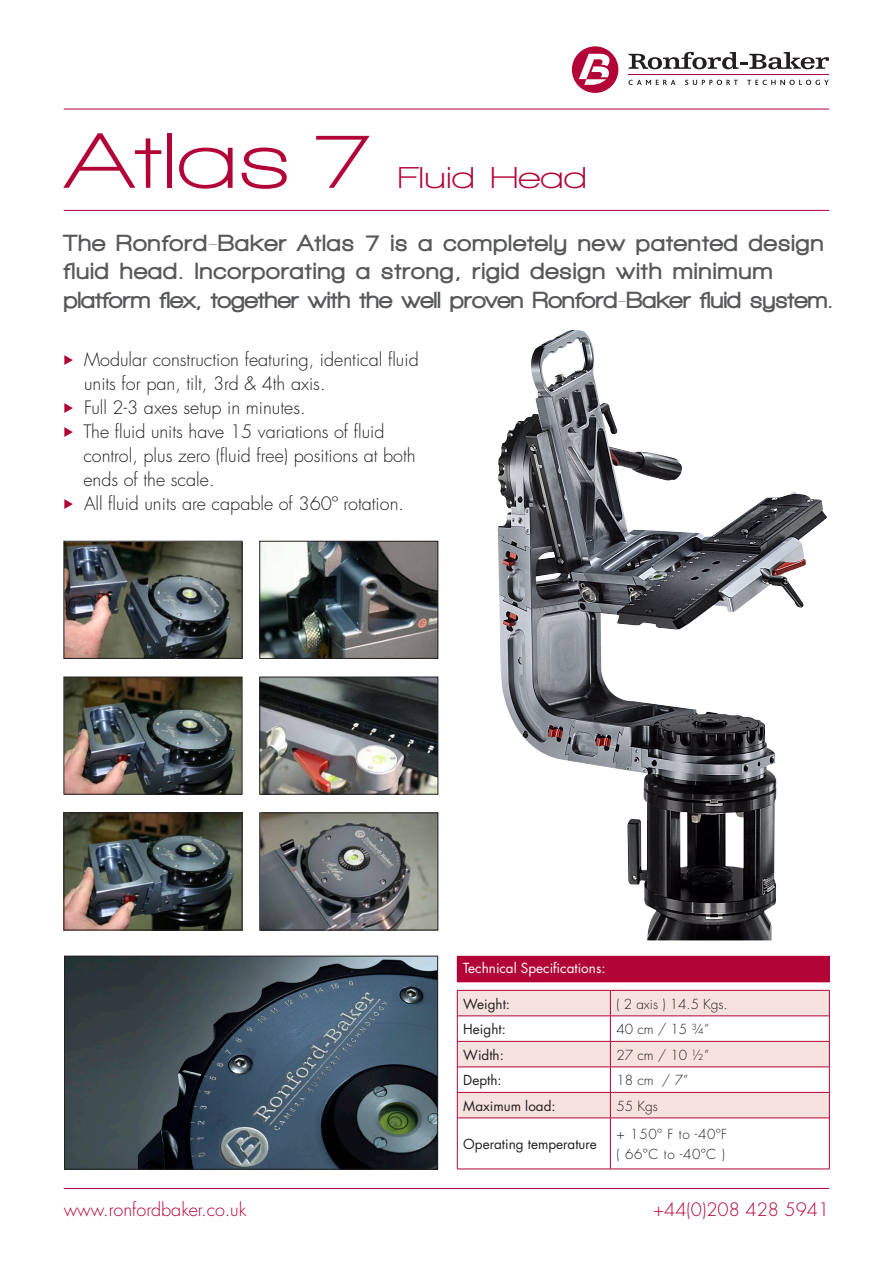
<style>
.page{position:relative;width:893px;height:1263px;background:#fff}
.page>*{position:absolute;margin:0;border:0;box-sizing:border-box;transform-origin:0 0}
.t1{font:700 80.4px "Walkway Expand";color:#b30437}
.t2{font:700 30.9px "Walkway Expand";color:#b30437}
.t3{font:900 24px/28.5px "Walkway";letter-spacing:.06em;color:#57585a}
.t4{font:300 18px/24px "Futura LT Pro";color:#231f20}
.t5{font:300 18px "Futura LT Pro";color:#b30437}
.t6{font:13.5px "Futura LT Pro";color:#231f20}
.t7{font:300 13.5px "Futura LT Pro";color:#231f20}
.t8{font:300 13.5px/19.5px "Futura LT Pro";letter-spacing:.05em;color:#231f20}
.t9{font:13.5px "Futura LT Pro";color:#fff}
</style>
<div class="page">
<div style="left:457px;top:956px;width:372px;height:26px;background:#b30437"></div>
<div style="left:458px;top:991px;width:371px;height:24px;background:#f6e2df"></div>
<svg style="left:458px;top:1016px;width:371px;height:153px"></svg>
<svg style="left:829px;top:956px;width:1px;height:25px"></svg>
<hr style="left:610px;top:981px;width:220px;height:1px;background:#b30437">
<hr style="left:457px;top:990px;width:153px;height:1px;background:#b30437">
<hr style="left:610px;top:990px;width:220px;height:1px;background:#b30437">
<hr style="left:457px;top:1015px;width:153px;height:1px;background:#b30437">
<hr style="left:610px;top:1015px;width:220px;height:1px;background:#b30437">
<hr style="left:457px;top:1041px;width:153px;height:1px;background:#b30437">
<hr style="left:610px;top:1041px;width:220px;height:1px;background:#b30437">
<hr style="left:457px;top:1067px;width:153px;height:1px;background:#b30437">
<hr style="left:610px;top:1067px;width:220px;height:1px;background:#b30437">
<hr style="left:457px;top:1092px;width:153px;height:1px;background:#b30437">
<svg style="left:457px;top:990px;width:1px;height:128px"></svg>
<hr style="left:610px;top:1092px;width:220px;height:1px;background:#b30437">
<svg style="left:610px;top:990px;width:1px;height:128px"></svg>
<svg style="left:829px;top:990px;width:1px;height:128px"></svg>
<hr style="left:457px;top:1118px;width:153px;height:1px;background:#b30437">
<hr style="left:457px;top:1118px;width:1px;height:51px;background:#b30437">
<hr style="left:610px;top:1118px;width:220px;height:1px;background:#b30437">
<hr style="left:610px;top:1118px;width:1px;height:51px;background:#b30437">
<hr style="left:829px;top:1118px;width:1px;height:51px;background:#b30437">
<hr style="left:457px;top:1169px;width:153px;height:1px;background:#b30437">
<hr style="left:610px;top:1169px;width:220px;height:1px;background:#b30437">
<img style="left:497px;top:331px;width:330px;height:609px">
<img style="left:66px;top:958px;width:370px;height:209px">
<div style="left:64px;top:956px;width:374px;height:213px;border:1px solid #231f20"></div>
<img style="left:66px;top:815px;width:174px;height:113px">
<div style="left:64px;top:813px;width:178px;height:117px;border:1px solid #231f20"></div>
<img style="left:66px;top:679px;width:174px;height:113px">
<div style="left:64px;top:677px;width:178px;height:117px;border:1px solid #231f20"></div>
<img style="left:66px;top:543px;width:174px;height:113px">
<div style="left:64px;top:541px;width:178px;height:117px;border:1px solid #231f20"></div>
<img style="left:262px;top:815px;width:174px;height:113px">
<div style="left:260px;top:813px;width:178px;height:117px;border:1px solid #231f20"></div>
<img style="left:262px;top:679px;width:174px;height:113px">
<div style="left:260px;top:677px;width:178px;height:117px;border:1px solid #231f20"></div>
<img style="left:262px;top:543px;width:174px;height:113px">
<div style="left:260px;top:541px;width:178px;height:117px;border:1px solid #231f20"></div>
<div style="left:572px;top:46px;width:46px;height:47px;background:#b30437;border-radius:50%"></div>
<svg style="left:628px;top:80px;width:48px;height:5px"></svg>
<svg style="left:685px;top:80px;width:53px;height:5px"></svg>
<svg style="left:747px;top:80px;width:82px;height:5px"></svg>
<svg style="left:629px;top:52px;width:200px;height:17px"></svg>
<svg style="left:579px;top:54px;width:31px;height:31px"></svg>
<hr style="left:629px;top:74px;width:200px;height:1px;background:#b30437">
<hr style="left:64px;top:210px;width:765px;height:1px;background:#b30437">
<hr style="left:64px;top:109px;width:765px;height:1px;background:#b30437">
<hr style="left:64px;top:1188px;width:765px;height:1px;background:#b30437">
<svg style="left:64px;top:355px;width:9px;height:10px"></svg>
<svg style="left:64px;top:403px;width:9px;height:10px"></svg>
<svg style="left:64px;top:427px;width:9px;height:10px"></svg>
<svg style="left:64px;top:499px;width:9px;height:10px"></svg>
<h1 class="t1" style="left:65px;top:118px;width:310px">Atlas 7</h1>
<h2 class="t2" style="left:397px;top:161px;width:191px">Fluid Head</h2>
<h3 class="t3" style="left:64px;top:228px;width:771px">The Ronford-Baker Atlas 7 is a completely new patented design fluid head. Incorporating a strong, rigid design with minimum platform flex, together with the well proven Ronford-Baker fluid system.</h3>
<p class="t4" style="left:83px;top:348px;width:337px">Modular construction featuring, identical fluid units for pan, tilt, 3rd &amp; 4th axis.<br>Full 2-3 axes setup in minutes.<br>The fluid units have 15 variations of fluid control, plus zero (fluid free) positions at both ends of the scale.<br>All fluid units are capable of 360º rotation.</p>
<p class="t9" style="left:463px;top:959px;width:144px">Technical Specifications:</p>
<p class="t6" style="left:463px;top:994px;width:48px">Weight:</p>
<p class="t7" style="left:616px;top:995px;width:113px">( 2 axis ) 14.5 Kgs.</p>
<p class="t6" style="left:463px;top:1020px;width:44px">Height:</p>
<p class="t7" style="left:616px;top:1020px;width:94px">40 cm / 15 ¾”</p>
<p class="t6" style="left:463px;top:1045px;width:42px">Width:</p>
<p class="t7" style="left:616px;top:1046px;width:94px">27 cm / 10 ½”</p>
<p class="t6" style="left:463px;top:1071px;width:40px">Depth:</p>
<p class="t7" style="left:616px;top:1071px;width:73px">18 cm / 7”</p>
<p class="t6" style="left:463px;top:1096px;width:94px">Maximum load:</p>
<p class="t7" style="left:616px;top:1097px;width:43px">55 Kgs</p>
<p class="t6" style="left:463px;top:1135px;width:135px">Operating temperature</p>
<p class="t8" style="left:616px;top:1125px;width:112px">+ 150º F to -40ºF ( 66ºC to -40ºC )</p>
<p class="t5" style="left:64px;top:1198px;width:184px">www.ronfordbaker.co.uk</p>
<p class="t5" style="left:653px;top:1198px;width:178px">+44(0)208 428 5941</p>
</div>
